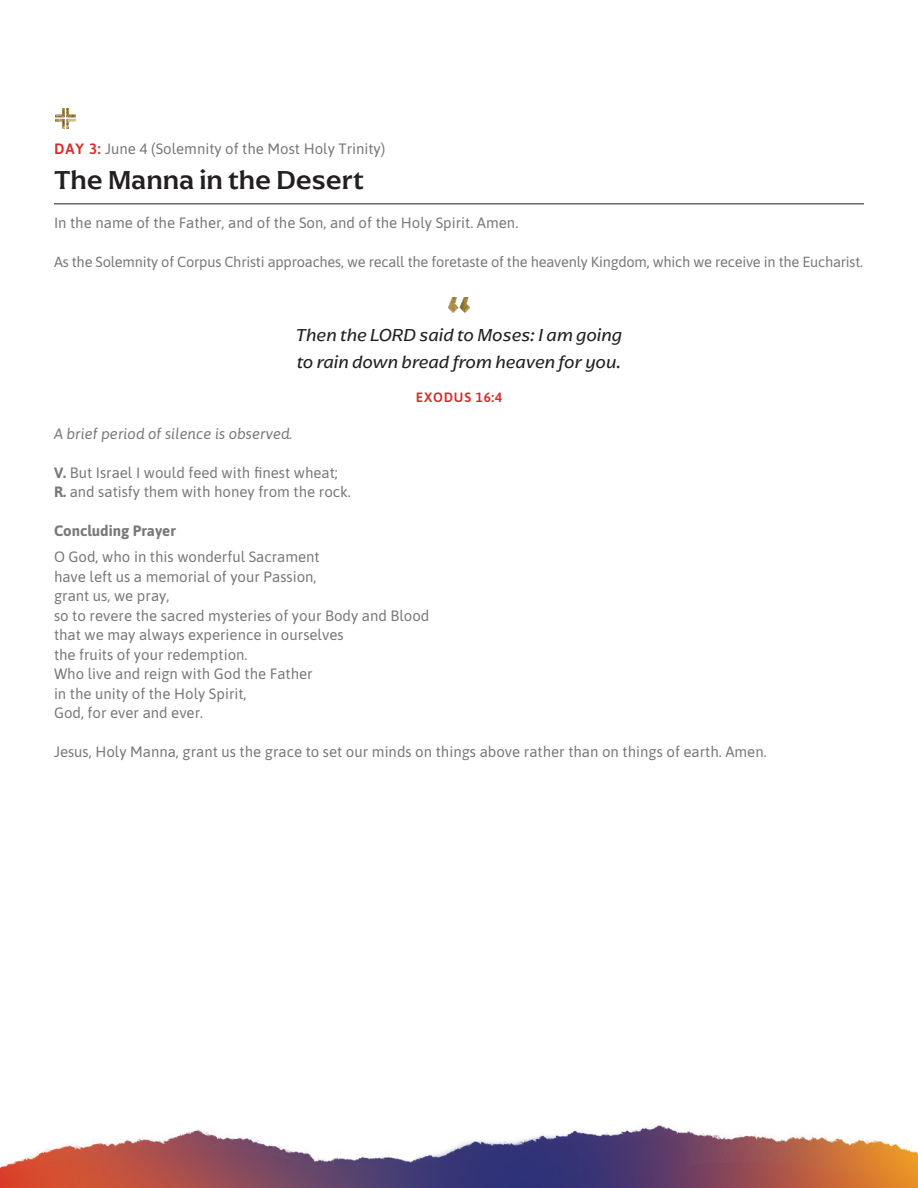
<style>
.page{position:relative;width:918px;height:1188px;background:#fff}
.page>*{position:absolute;margin:0;border:0;box-sizing:border-box;transform-origin:0 0}
.Day_Titles{font:500 27px "Arpona";color:#231f20}
.Bible_Verse{font:italic 18px/27px "Arpona";color:#231f20}
.Body_Copy{font:15px "Asap";color:#76787b}
.Date{font:15px "Asap";color:#76787b}
.Body_Copy-2{font:italic 15px "Asap";color:#76787b}
.Body_Copy-3{font:700 15px "Asap";color:#76787b}
.Body_Copy-4{font:14.7px "Asap";letter-spacing:-.015em;color:#76787b}
.Bible_Attribution{font:600 13.5px "Asap";letter-spacing:.06em;color:#da2928}
.s1{font-weight:600;color:#da2928}
.s2{font-weight:700}
</style>
<div class="page">
<img style="left:449px;top:298px;width:20px;height:14px">
<img style="left:56px;top:108px;width:20px;height:20px">
<hr style="left:54px;top:204px;width:810px;height:1px;background:#231f20">
<img style="left:0;top:1124px;width:918px;height:64px">
<p class="Date" style="left:54px;top:139px;width:333px"><span class="s1">DAY 3:</span> June 4 (Solemnity of the Most Holy Trinity)</p>
<p class="Day_Titles" style="left:54px;top:163px;width:311px">The Manna in the Desert</p>
<p class="Body_Copy" style="left:54px;top:212px;width:466px">In the name of the Father, and of the Son, and of the Holy Spirit. Amen.</p>
<p class="Body_Copy-4" style="left:54px;top:251px;width:811px">As the Solemnity of Corpus Christi approaches, we recall the foretaste of the heavenly Kingdom, which we receive in the Eucharist.</p>
<p class="Bible_Verse" style="left:296px;top:321px;width:328px">Then the LORD said to Moses: I am going to rain down bread from heaven for you.</p>
<p class="Bible_Attribution" style="left:416px;top:388px;width:88px">EXODUS 16:4</p>
<p class="Body_Copy-2" style="left:54px;top:423px;width:240px">A brief period of silence is observed.</p>
<p class="Body_Copy" style="left:54px;top:462px;width:285px"><span class="s2">V.</span> But Israel I would feed with finest wheat;</p>
<p class="Body_Copy" style="left:54px;top:481px;width:298px"><span class="s2">R.</span> and satisfy them with honey from the rock.</p>
<p class="Body_Copy-3" style="left:54px;top:520px;width:123px">Concluding Prayer</p>
<p class="Body_Copy" style="left:54px;top:547px;width:267px">O God, who in this wonderful Sacrament</p>
<p class="Body_Copy" style="left:54px;top:566px;width:264px">have left us a memorial of your Passion,</p>
<p class="Body_Copy" style="left:54px;top:586px;width:117px">grant us, we pray,</p>
<p class="Body_Copy" style="left:54px;top:605px;width:377px">so to revere the sacred mysteries of your Body and Blood</p>
<p class="Body_Copy" style="left:54px;top:625px;width:291px">that we may always experience in ourselves</p>
<p class="Body_Copy" style="left:54px;top:644px;width:195px">the fruits of your redemption.</p>
<p class="Body_Copy" style="left:54px;top:664px;width:260px">Who live and reign with God the Father</p>
<p class="Body_Copy" style="left:54px;top:683px;width:194px">in the unity of the Holy Spirit,</p>
<p class="Body_Copy" style="left:54px;top:703px;width:151px">God, for ever and ever.</p>
<p class="Body_Copy" style="left:54px;top:742px;width:714px">Jesus, Holy Manna, grant us the grace to set our minds on things above rather than on things of earth. Amen.</p>
</div>
